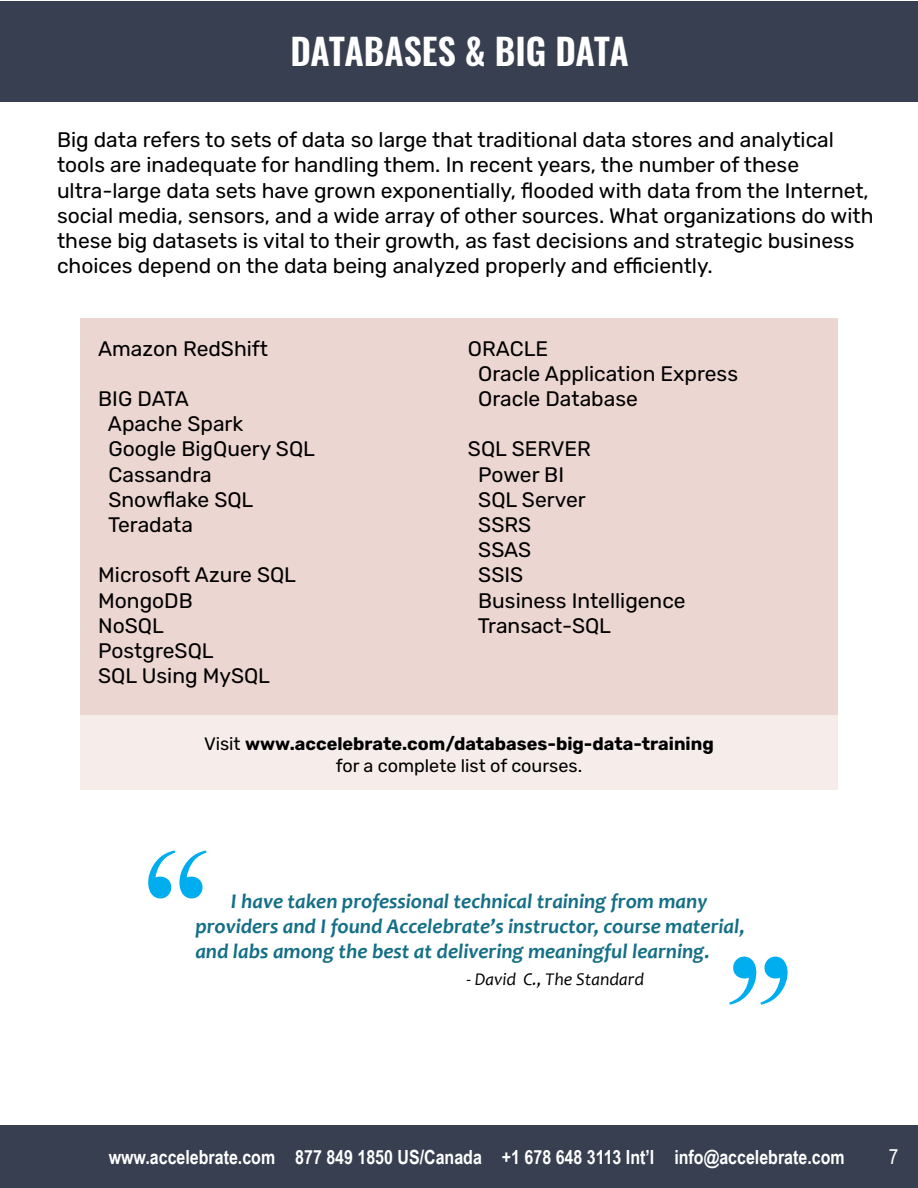
<style>
.page{position:relative;width:918px;height:1188px;background:#fff}
.page>*{position:absolute;margin:0;border:0;box-sizing:border-box;transform-origin:0 0}
.t1{font:187.5px "Bask Old Face";color:#00aeef}
.t2{font:600 36px "Oswald";color:#fff}
.t3{font:21px/25.2px "Rubik";color:#000}
.t4{font:italic 700 21px/25.2px "Candara";color:#146f86}
.t5{font:21px "Arial Narrow";color:#fff}
.t6{font:700 19.5px "Arial Narrow";color:#fff}
.t7{font:700 18px/21.6px "Rubik";color:#000;text-align:center}
.t8{font:italic 18px "Candara";color:#000}
.s1{font-weight:400}
</style>
<div class="page">
<div style="left:0;top:1px;width:918px;height:101px;background:#373f50"></div>
<div style="left:80px;top:318px;width:758px;height:398px;background:#ecd6d1"></div>
<div style="left:80px;top:716px;width:758px;height:74px;background:#f6edeb"></div>
<div style="left:0;top:1125px;width:918px;height:62px;background:#373f50"></div>
<p class="t2" style="left:290px;top:27px;width:340px">DATABASES &amp; BIG DATA</p>
<p class="t3" style="left:57px;top:128px;width:818px">Big data refers to sets of data so large that traditional data stores and analytical tools are inadequate for handling them. In recent years, the number of these ultra-large data sets have grown exponentially, flooded with data from the Internet, social media, sensors, and a wide array of other sources. What organizations do with these big datasets is vital to their growth, as fast decisions and strategic business choices depend on the data being analyzed properly and efficiently.</p>
<p class="t3" style="left:98px;top:336px;width:171px">Amazon RedShift</p>
<p class="t3" style="left:98px;top:387px;width:92px">BIG DATA</p>
<p class="t3" style="left:108px;top:412px;width:137px">Apache Spark</p>
<p class="t3" style="left:109px;top:437px;width:208px">Google BigQuery SQL</p>
<p class="t3" style="left:109px;top:462px;width:105px">Cassandra</p>
<p class="t3" style="left:109px;top:488px;width:146px">Snowflake SQL</p>
<p class="t3" style="left:108px;top:513px;width:87px">Teradata</p>
<p class="t3" style="left:98px;top:563px;width:199px">Microsoft Azure SQL</p>
<p class="t3" style="left:98px;top:588px;width:96px">MongoDB</p>
<p class="t3" style="left:98px;top:614px;width:67px">NoSQL</p>
<p class="t3" style="left:98px;top:639px;width:117px">PostgreSQL</p>
<p class="t3" style="left:98px;top:664px;width:173px">SQL Using MySQL</p>
<p class="t3" style="left:468px;top:336px;width:82px">ORACLE</p>
<p class="t3" style="left:478px;top:362px;width:261px">Oracle Application Express</p>
<p class="t3" style="left:478px;top:387px;width:161px">Oracle Database</p>
<p class="t3" style="left:468px;top:437px;width:125px">SQL SERVER</p>
<p class="t3" style="left:478px;top:462px;width:87px">Power BI</p>
<p class="t3" style="left:478px;top:488px;width:109px">SQL Server</p>
<p class="t3" style="left:478px;top:513px;width:54px">SSRS</p>
<p class="t3" style="left:478px;top:538px;width:54px">SSAS</p>
<p class="t3" style="left:478px;top:563px;width:46px">SSIS</p>
<p class="t3" style="left:478px;top:588px;width:209px">Business Intelligence</p>
<p class="t3" style="left:478px;top:614px;width:135px">Transact-SQL</p>
<p class="t7" style="left:204px;top:734px;width:511px"><span class="s1">Visit</span> www.accelebrate.com/databases-big-data-training <span class="s1">for a complete list of courses.</span></p>
<p class="t1" style="left:140px;top:813px;width:77px">“</p>
<p class="t4" style="left:195px;top:888px;width:551px;text-indent:36px">I have taken professional technical training from many providers and I found Accelebrate’s instructor, course material, and labs among the best at delivering meaningful learning.</p>
<p class="t8" style="left:467px;top:968px;width:179px">- David C., The Standard</p>
<p class="t1" style="left:721px;top:920px;width:77px">”</p>
<p class="t6" style="left:109px;top:1142px;width:737px">www.accelebrate.com 877 849 1850 US/Canada +1 678 648 3113 Int’l info@accelebrate.com</p>
<p class="t5" style="left:889px;top:1141px;width:11px">7</p>
</div>
